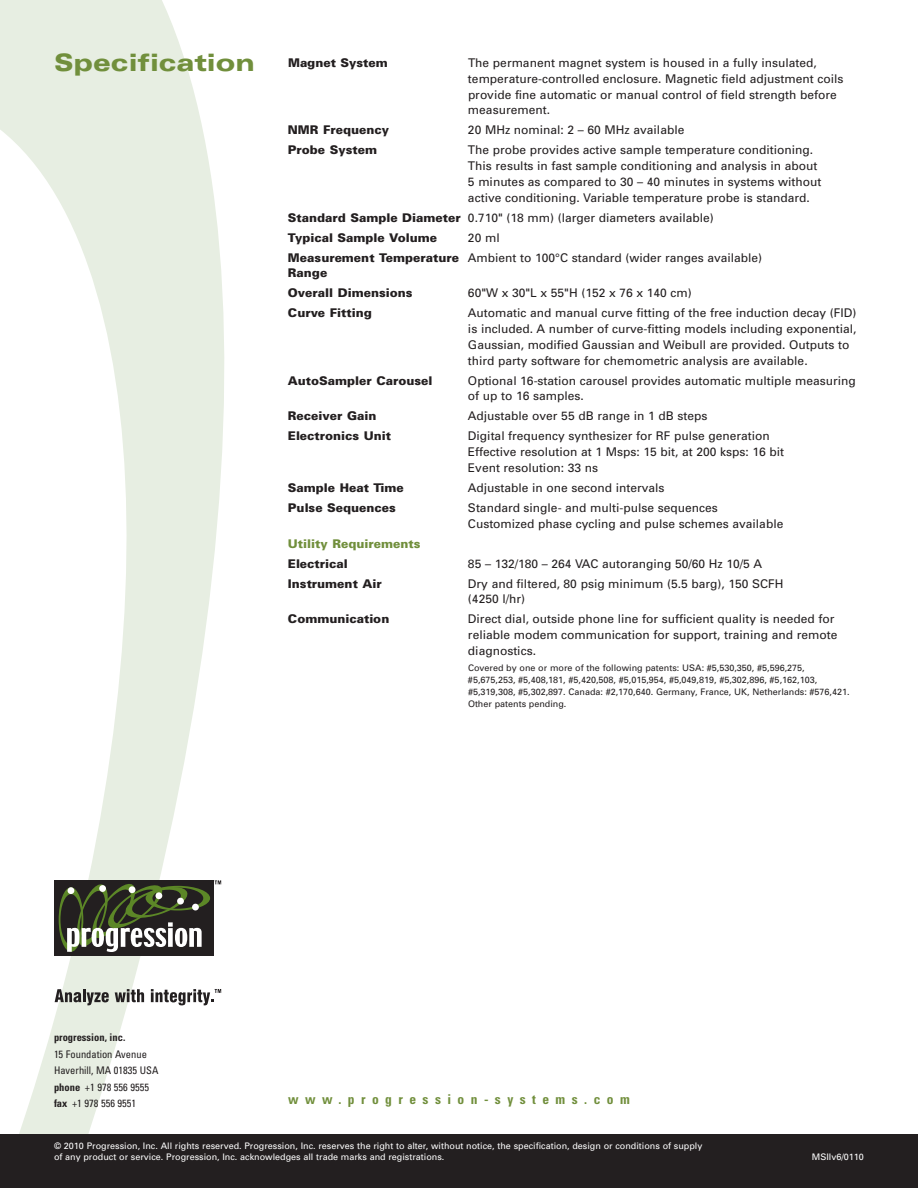
<style>
.page{position:relative;width:918px;height:1188px;background:#fff}
.page>*{position:absolute;margin:0;border:0;box-sizing:border-box;transform-origin:0 0}
.t1{font:900 expanded 24px "Univers";color:#718f3c}
.t2{font:700 condensed 13.5px "Univers";letter-spacing:.475em;color:#718f3c}
.t3{font:12px/15.8px "Univers";color:#231f20}
.t4{font:900 12px/20px "Univers";color:#231f20}
.t5{font:900 12px "Univers";color:#718f3c}
.t6{font:condensed 10.5px/16.5px "Univers";color:#231f20}
.t7{font:700 condensed 10.5px "Univers";color:#231f20}
.t8{font:9px/12px "Univers";color:#231f20}
.t9{font:9px/10.5px "Univers";color:#fff}
.s1{font-weight:400}
.s2{font-weight:900}
.s3{font-weight:700}
</style>
<div class="page">
<svg style="left:0;top:0;width:224px;height:1134px"></svg>
<div style="left:0;top:1134px;width:918px;height:54px;background:#231f20"></div>
<div style="left:54px;top:880px;width:160px;height:76px;background:#231f20"></div>
<svg style="left:55px;top:989px;width:54px;height:16px"></svg>
<svg style="left:115px;top:989px;width:29px;height:13px"></svg>
<svg style="left:151px;top:989px;width:70px;height:16px"></svg>
<svg style="left:59px;top:880px;width:162px;height:72px"></svg>
<h1 class="t1" style="left:54px;top:54px;width:202px">Specification</h1>
<p class="t4" style="left:288px;top:54px;width:101px">Magnet System</p>
<p class="t3" style="left:468px;top:56px;width:377px">The permanent magnet system is housed in a fully insulated, temperature-controlled enclosure. Magnetic field adjustment coils provide fine automatic or manual control of field strength before measurement.</p>
<p class="t4" style="left:288px;top:121px;width:103px">NMR Frequency</p>
<p class="t3" style="left:468px;top:123px;width:218px">20 MHz nominal: 2 – 60 MHz available</p>
<p class="t4" style="left:288px;top:141px;width:91px">Probe System</p>
<p class="t3" style="left:468px;top:143px;width:355px">The probe provides active sample temperature conditioning.<br>This results in fast sample conditioning and analysis in about 5 minutes as compared to 30 – 40 minutes in systems without active conditioning. Variable temperature probe is standard.</p>
<p class="t4" style="left:288px;top:209px;width:427px">Standard Sample Diameter <span class="s1">0.710" (18 mm) (larger diameters available)<br></span>Typical Sample Volume</p>
<p class="t3" style="left:288px;top:229px;width:476px;line-height:20px;text-indent:180px">20 ml<br><span class="s2">Measurement Temperature</span> Ambient to 100°C standard (wider ranges available)</p>
<p class="t4" style="left:288px;top:264px;width:126px">Range<br>Overall Dimensions</p>
<p class="t3" style="left:468px;top:286px;width:225px">60"W x 30"L x 55"H (152 x 76 x 140 cm)</p>
<p class="t4" style="left:288px;top:304px;width:85px">Curve Fitting</p>
<p class="t3" style="left:468px;top:306px;width:390px">Automatic and manual curve fitting of the free induction decay (FID) is included. A number of curve-fitting models including exponential, Gaussian, modified Gaussian and Weibull are provided. Outputs to third party software for chemometric analysis are available.</p>
<p class="t4" style="left:288px;top:372px;width:146px">AutoSampler Carousel</p>
<p class="t3" style="left:468px;top:374px;width:389px">Optional 16-station carousel provides automatic multiple measuring of up to 16 samples.</p>
<p class="t4" style="left:288px;top:407px;width:90px">Receiver Gain</p>
<p class="t3" style="left:468px;top:409px;width:241px">Adjustable over 55 dB range in 1 dB steps</p>
<p class="t4" style="left:288px;top:427px;width:105px">Electronics Unit</p>
<p class="t3" style="left:468px;top:429px;width:318px">Digital frequency synthesizer for RF pulse generation<br>Effective resolution at 1 Msps: 15 bit, at 200 ksps: 16 bit<br>Event resolution: 33 ns</p>
<p class="t4" style="left:288px;top:479px;width:117px">Sample Heat Time</p>
<p class="t3" style="left:468px;top:481px;width:198px">Adjustable in one second intervals</p>
<p class="t4" style="left:288px;top:499px;width:109px">Pulse Sequences</p>
<p class="t3" style="left:468px;top:501px;width:317px">Standard single- and multi-pulse sequences<br>Customized phase cycling and pulse schemes available</p>
<p class="t5" style="left:288px;top:539px;width:134px">Utility Requirements</p>
<p class="t4" style="left:288px;top:555px;width:61px">Electrical</p>
<p class="t3" style="left:468px;top:557px;width:296px">85 – 132/180 – 264 VAC autoranging 50/60 Hz 10/5 A</p>
<p class="t4" style="left:288px;top:575px;width:95px">Instrument Air</p>
<p class="t3" style="left:468px;top:577px;width:317px">Dry and filtered, 80 psig minimum (5.5 barg), 150 SCFH (4250 l/hr)</p>
<p class="t4" style="left:288px;top:610px;width:103px">Communication</p>
<p class="t3" style="left:468px;top:612px;width:371px">Direct dial, outside phone line for sufficient quality is needed for reliable modem communication for support, training and remote diagnostics.</p>
<p class="t8" style="left:468px;top:663px;width:383px">Covered by one or more of the following patents: USA: #5,530,350, #5,596,275, #5,675,253, #5,408,181, #5,420,508, #5,015,954, #5,049,819, #5,302,896, #5,162,103, #5,319,308, #5,302,897. Canada: #2,170,640. Germany, France, UK, Netherlands: #576,421.<br>Other patents pending.</p>
<p class="t7" style="left:54px;top:1034px;width:73px">progression, inc.</p>
<p class="t6" style="left:54px;top:1047px;width:106px">15 Foundation Avenue<br>Haverhill, MA 01835 USA <span class="s3">phone</span> +1 978 556 9555 <span class="s3">fax</span> +1 978 556 9551</p>
<p class="t2" style="left:288px;top:1094px;width:343px">www.progression-systems.com</p>
<p class="t9" style="left:54px;top:1141px;width:650px">© 2010 Progression, Inc. All rights reserved. Progression, Inc. reserves the right to alter, without notice, the specification, design or conditions of supply of any product or service. Progression, Inc. acknowledges all trade marks and registrations.</p>
<p class="t9" style="left:812px;top:1152px;width:54px">MSIIv6/0110</p>
</div>
